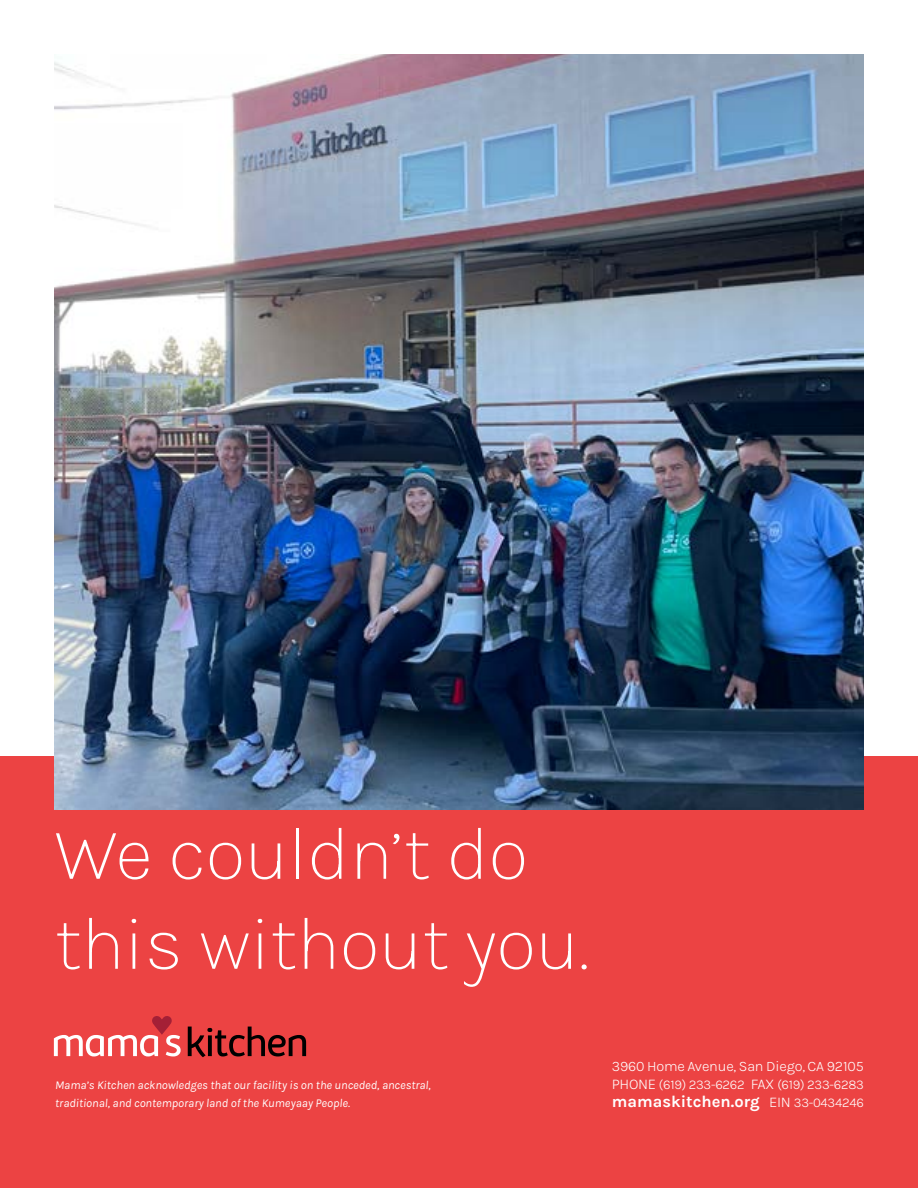
<style>
.page{position:relative;width:918px;height:1188px;background:#fff}
.page>*{position:absolute;margin:0;border:0;box-sizing:border-box;transform-origin:0 0}
.t1{font:200 75px/90px "Karla";letter-spacing:-.005em;color:#fff}
.t2{font:700 16.5px "Karla";color:#fff}
.t3{font:300 14.7px "Karla";letter-spacing:-.01em;color:#fff}
.t4{font:300 13.5px "Karla";letter-spacing:-.02em;color:#fff}
.t5{font:italic 12px/18px "Karla";color:#fff}
.s1{font-size:15px}
.s2{font-weight:300;font-size:15px}
.s3{font-weight:300;font-size:13.5px}
</style>
<div class="page">
<div style="left:0;top:756px;width:918px;height:432px;background:#ec4343"></div>
<svg style="left:188px;top:1027px;width:118px;height:30px"></svg>
<svg style="left:54px;top:1016px;width:127px;height:40px"></svg>
<img style="left:54px;top:54px;width:810px;height:756px">
<h1 class="t1" style="left:55px;top:812px;width:536px">We couldn’t do this without you.</h1>
<p class="t5" style="left:55px;top:1077px;width:377px">Mama’s Kitchen acknowledges that our facility is on the unceded, ancestral, traditional, and contemporary land of the Kumeyaay People.</p>
<p class="t3" style="left:612px;top:1059px;width:254px">3960 Home Avenue, San Diego, CA 92105</p>
<p class="t4" style="left:612px;top:1078px;width:254px"><span class="s1">PHONE</span> (619) 233-6262 <span class="s1">FAX</span> (619) 233-6283</p>
<h2 class="t2" style="left:612px;top:1093px;width:254px">mamaskitchen.org <span class="s2">EIN</span> <span class="s3">33-0434246</span></h2>
</div>
